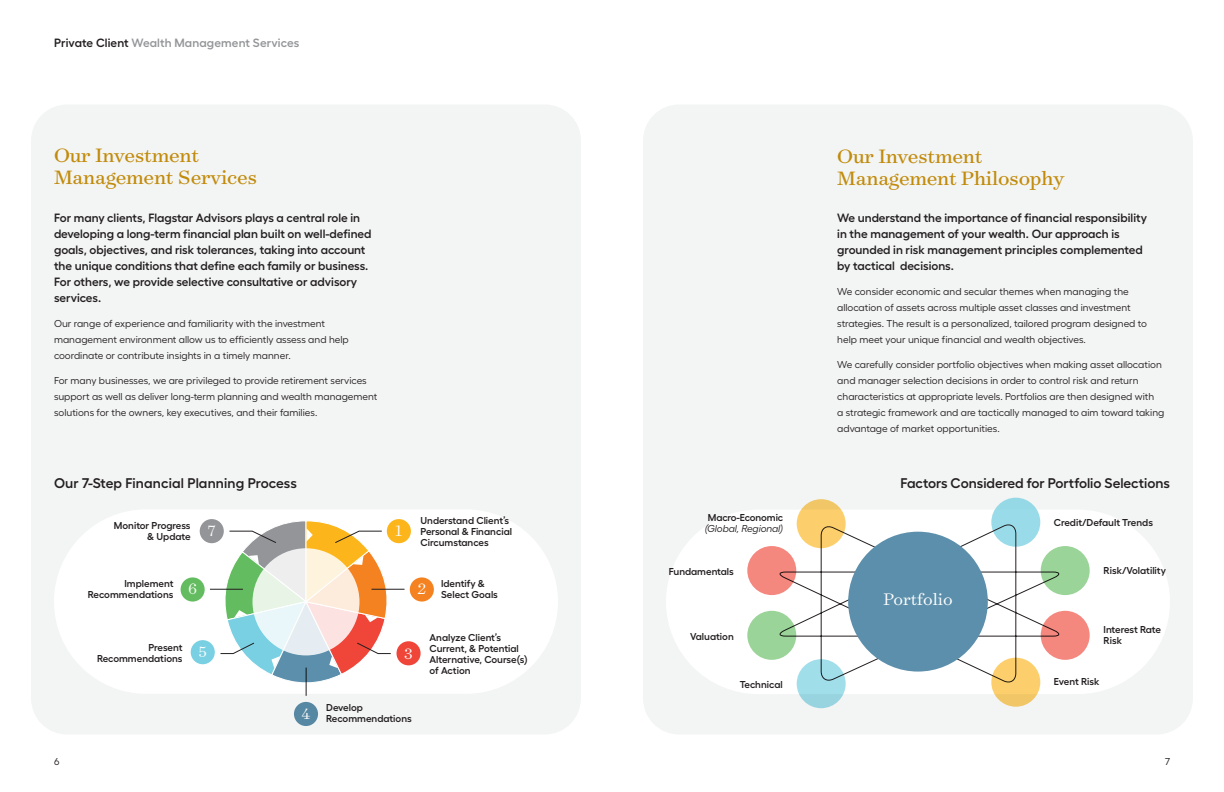
<style>
.page{position:relative;width:1224px;height:792px;background:#fff}
.page>*{position:absolute;margin:0;border:0;box-sizing:border-box;transform-origin:0 0}
.t1{font:22px/22px "Surveyor Text";letter-spacing:-.01em;color:#cb920c}
.t2{font:300 19px "Surveyor Text";color:#fff}
.t3{font:300 17px "Surveyor Text";color:#fff}
.t4{font:600 14px "Fellix";color:#231f20}
.t5{font:600 12px/16px "Fellix";color:#231f20}
.t6{font:600 12px "Fellix";letter-spacing:.01em;color:#939598}
.t7{font:10px/16px "Fellix";color:#231f20}
.t8{font:600 10px/11px "Fellix";color:#231f20}
.t9{font:italic 10px "Fellix";letter-spacing:-.01em;color:#231f20}
.s1{color:#231f20}
</style>
<div class="page">
<div style="left:31px;top:104px;width:550px;height:630px;background:#f3f4f4;border-radius:36px"></div>
<div style="left:54px;top:509px;width:504px;height:185px;background:#fff;border-radius:92px"></div>
<div style="left:387px;top:519px;width:24px;height:24px;background:#fcb61c;border-radius:50%"></div>
<div style="left:397px;top:641px;width:24px;height:24px;background:#ef4639;border-radius:50%"></div>
<div style="left:294px;top:702px;width:24px;height:24px;background:#5788a3;border-radius:50%"></div>
<div style="left:191px;top:640px;width:24px;height:24px;background:#78d0e2;border-radius:50%"></div>
<div style="left:200px;top:519px;width:24px;height:24px;background:#939598;border-radius:50%"></div>
<div style="left:410px;top:577px;width:24px;height:25px;background:#f58220;border-radius:50%"></div>
<hr style="left:372px;top:589px;width:33px;height:1px;background:#231f20">
<div style="left:181px;top:577px;width:24px;height:25px;background:#63bd60;border-radius:50%"></div>
<hr style="left:210px;top:589px;width:33px;height:1px;background:#231f20">
<svg style="left:220px;top:520px;width:171px;height:176px"></svg>
<div style="left:643px;top:104px;width:550px;height:630px;background:#f3f4f4;border-radius:36px"></div>
<div style="left:666px;top:510px;width:504px;height:184px;background:#fff;border-radius:92px"></div>
<div style="left:991px;top:498px;width:49px;height:49px;background:#99dbe9;border-radius:50%"></div>
<svg style="left:778px;top:523px;width:283px;height:161px"></svg>
<svg style="left:797px;top:499px;width:49px;height:49px;background:#f6ca6a"></svg>
<div style="left:747px;top:546px;width:49px;height:49px;background:#f4877e;border-radius:50%"></div>
<svg style="left:797px;top:659px;width:49px;height:49px;background:#9cd7e3"></svg>
<div style="left:747px;top:611px;width:49px;height:49px;background:#9ad498;border-radius:50%"></div>
<svg style="left:991px;top:658px;width:49px;height:49px;background:#f5c96a"></svg>
<svg style="left:1041px;top:611px;width:49px;height:49px;background:#ef867d"></svg>
<div style="left:1041px;top:546px;width:49px;height:49px;background:#9ad498;border-radius:50%"></div>
<div style="left:848px;top:532px;width:140px;height:140px;background:#5c8fab;border-radius:50%"></div>
<p class="t6" style="left:54px;top:33px;width:247px"><span class="s1">Private Client</span> Wealth Management Services</p>
<h1 class="t1" style="left:54px;top:144px;width:205px">Our Investment<br>Management Services</h1>
<p class="t5" style="left:54px;top:209px;width:319px">For many clients, Flagstar Advisors plays a central role in developing a long-term financial plan built on well-defined goals, objectives, and risk tolerances, taking into account the unique conditions that define each family or business.<br>For others, we provide selective consultative or advisory services.</p>
<p class="t7" style="left:54px;top:315px;width:296px">Our range of experience and familiarity with the investment management environment allow us to efficiently assess and help coordinate or contribute insights in a timely manner.</p>
<p class="t7" style="left:54px;top:372px;width:325px">For many businesses, we are privileged to provide retirement services support as well as deliver long-term planning and wealth management solutions for the owners, key executives, and their families.</p>
<h3 class="t4" style="left:54px;top:472px;width:245px">Our 7-Step Financial Planning Process</h3>
<p class="t8" style="left:421px;top:514px;width:93px">Understand Client’s<br>Personal &amp; Financial<br>Circumstances</p>
<p class="t8" style="left:441px;top:576px;width:58px">Identify &amp;<br>Select Goals</p>
<p class="t8" style="left:430px;top:631px;width:100px">Analyze Client’s<br>Current, &amp; Potential<br>Alternative, Course(s) of Action</p>
<p class="t8" style="left:114px;top:519px;width:78px;text-align:right">Monitor Progress &amp; Update</p>
<p class="t8" style="left:88px;top:576px;width:87px;text-align:right">Implement<br>Recommendations</p>
<h3 class="t3" style="left:208px;top:520px;width:10px">7</h3>
<h3 class="t3" style="left:396px;top:520px;width:8px">1</h3>
<h3 class="t3" style="left:188px;top:579px;width:11px">6</h3>
<h3 class="t3" style="left:417px;top:579px;width:11px">2</h3>
<p class="t8" style="left:97px;top:641px;width:87px;text-align:right">Present<br>Recommendations</p>
<h3 class="t3" style="left:198px;top:642px;width:10px">5</h3>
<h3 class="t3" style="left:404px;top:643px;width:10px">3</h3>
<p class="t7" style="left:54px;top:753px;width:7px">6</p>
<h3 class="t3" style="left:301px;top:703px;width:11px">4</h3>
<p class="t8" style="left:326px;top:701px;width:87px">Develop<br>Recommendations</p>
<h1 class="t1" style="left:837px;top:144px;width:229px">Our Investment<br>Management Philosophy</h1>
<p class="t5" style="left:837px;top:209px;width:311px">We understand the importance of financial responsibility in the management of your wealth. Our approach is grounded in risk management principles complemented by tactical decisions.</p>
<p class="t7" style="left:837px;top:283px;width:311px">We consider economic and secular themes when managing the allocation of assets across multiple asset classes and investment strategies. The result is a personalized, tailored program designed to help meet your unique financial and wealth objectives.</p>
<p class="t7" style="left:837px;top:356px;width:329px">We carefully consider portfolio objectives when making asset allocation and manager selection decisions in order to control risk and return characteristics at appropriate levels. Portfolios are then designed with<br>a strategic framework and are tactically managed to aim toward taking advantage of market opportunities.</p>
<h3 class="t4" style="left:900px;top:472px;width:271px">Factors Considered for Portfolio Selections</h3>
<p class="t8" style="left:708px;top:510px;width:77px">Macro-Economic</p>
<p class="t9" style="left:705px;top:520px;width:80px">(Global, Regional)</p>
<p class="t8" style="left:1054px;top:516px;width:101px">Credit/Default Trends</p>
<p class="t8" style="left:669px;top:565px;width:67px">Fundamentals</p>
<p class="t8" style="left:1104px;top:563px;width:64px">Risk/Volatility</p>
<h2 class="t2" style="left:884px;top:587px;width:71px">Portfolio</h2>
<p class="t8" style="left:690px;top:630px;width:45px">Valuation</p>
<p class="t8" style="left:1104px;top:623px;width:59px">Interest Rate<br>Risk</p>
<p class="t8" style="left:740px;top:678px;width:45px">Technical</p>
<p class="t8" style="left:1054px;top:675px;width:47px">Event Risk</p>
<p class="t7" style="left:1165px;top:753px;width:6px">7</p>
</div>
